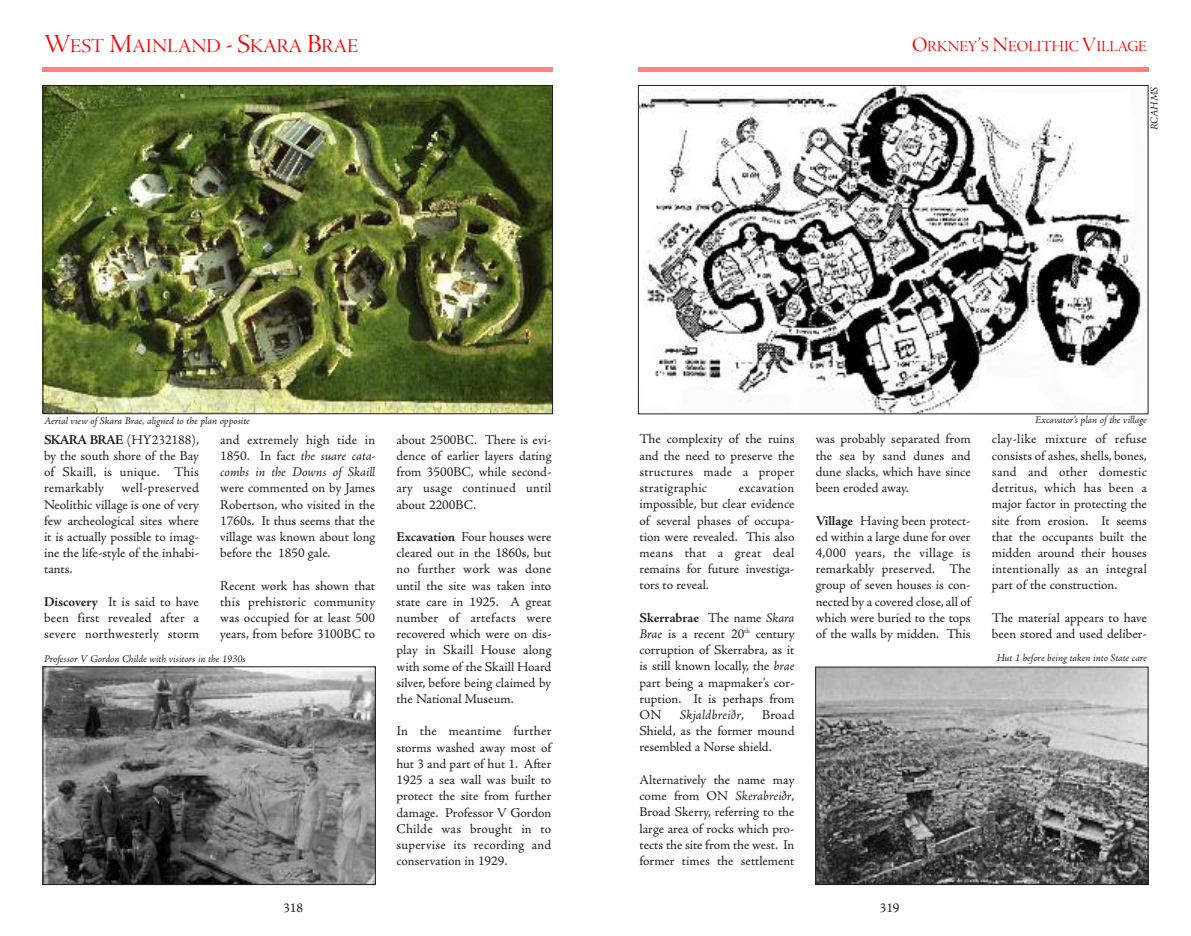
<style>
.page{position:relative;width:1191px;height:936px;background:#fff}
.page>*{position:absolute;margin:0;border:0;box-sizing:border-box;transform-origin:0 0}
.t1{font:20.25px "Adobe Jenson Pro Disp";letter-spacing:-.005em;color:#ff0001}
.t2{font:15.75px "Adobe Jenson Pro Disp";color:#ff0001}
.t3{font:13.5px/16.2px "Adobe Jenson Pro";color:#201e21;text-align:justify}
.t4{font:italic 13.5px/16.2px "Adobe Jenson Pro";color:#201e21;text-align:justify}
.t5{font:italic 10.5px "Adobe Jenson Pro";letter-spacing:-.005em;color:#201e21}
.s1{font-size:27px}
.s2{font-size:21px}
.s3{font-weight:700}
.s4{font-style:normal}
.s5{font-style:italic}
</style>
<div class="page">
<hr style="left:638px;top:68px;width:510px;height:4px;background:#ff8080">
<img style="left:817px;top:668px;width:329px;height:214px">
<div style="left:815px;top:666px;width:333px;height:218px;border:1px solid #201e21"></div>
<img style="left:640px;top:87px;width:506px;height:325px">
<hr style="left:43px;top:68px;width:510px;height:4px;background:#ff8080">
<img style="left:45px;top:87px;width:506px;height:325px">
<img style="left:45px;top:668px;width:329px;height:214px">
<div style="left:43px;top:666px;width:333px;height:218px;border:1px solid #201e21"></div>
<h1 class="t1" style="left:44px;top:39px;width:316px"><span class="s1">W</span>EST <span class="s1">M</span>AINLAND <span class="s1">- S</span>KARA <span class="s1">B</span>RAE</h1>
<p class="t2" style="left:912px;top:40px;width:236px"><span class="s2">O</span>RKNEY<span class="s2">’</span>S <span class="s2">N</span>EOLITHIC <span class="s2">V</span>ILLAGE</p>
<p class="t5" style="left:1150px;top:130px;width:45px;rotate:-90deg">RCAHMS</p>
<p class="t5" style="left:44px;top:416px;width:207px">Aerial view of Skara Brae, aligned to the plan opposite</p>
<p class="t5" style="left:1035px;top:416px;width:113px">Excavator’s plan of the village</p>
<p class="t3" style="left:44px;top:433px;width:156px"><span class="s3">SKARA BRAE</span> (HY232188), by the south shore of the Bay of Skaill, is unique. This remarkably</p>
<p class="t3" style="left:44px;top:481px;width:156px;text-indent:77px">well-preserved Neolithic village is one of very few archeological sites where it is actually possible to imag&shy;ine the life-style of the inhabi&shy;tants.</p>
<p class="t3" style="left:44px;top:595px;width:156px"><span class="s3">Discovery</span> It is said to have been first revealed after a severe northwesterly storm</p>
<p class="t4" style="left:220px;top:433px;width:156px"><span class="s4">and extremely high tide in 1850. In fact</span> the suare cata&shy;combs in the Downs of Skaill</p>
<p class="t3" style="left:220px;top:481px;width:156px">were commented on by James Robertson, who visited in the 1760s. It thus seems that the village was known about long before the 1850 gale.</p>
<p class="t3" style="left:220px;top:578px;width:156px">Recent work has shown that this prehistoric community was occupied for at least 500 years, from before 3100BC to</p>
<p class="t5" style="left:44px;top:654px;width:203px">Professor V Gordon Childe with visitors in the 1930s</p>
<p class="t3" style="left:396px;top:433px;width:156px">about 2500BC. There is evi&shy;dence of earlier layers dating from 3500BC, while second&shy;ary usage continued until about 2200BC.</p>
<p class="t3" style="left:396px;top:530px;width:156px"><span class="s3">Excavation</span> Four houses were cleared out in the 1860s, but no further work was done until the site was taken into state care in 1925. A great number of artefacts were recovered which were on dis&shy;play in Skaill House along with some of the Skaill Hoard silver, before being claimed by the National Museum.</p>
<p class="t3" style="left:396px;top:724px;width:156px">In the meantime further storms washed away most of hut 3 and part of hut 1. After 1925 a sea wall was built to protect the site from further damage. Professor V Gordon Childe was brought in to supervise its recording and conservation in 1929.</p>
<p class="t3" style="left:639px;top:432px;width:156px">The complexity of the ruins and the need to preserve the structures made a proper stratigraphic</p>
<p class="t3" style="left:639px;top:481px;width:156px;text-indent:99px">excavation impossible, but clear evidence of several phases of occupa&shy;tion were revealed. This also means that a great deal remains for future investiga&shy;tors to reveal.</p>
<p class="t3" style="left:639px;top:610px;width:156px"><span class="s3">Skerrabrae</span> The name <span class="s5">Skara Brae</span> is a recent 20<sup>th</sup> century corruption of Skerrabra, as it is still known locally, the <span class="s5">brae </span>part being a mapmaker’s cor&shy;ruption. It is perhaps from ON</p>
<p class="t3" style="left:639px;top:708px;width:156px;text-indent:123px">Broad Shield, as the former mound resembled a Norse shield.</p>
<p class="t3" style="left:639px;top:772px;width:156px">Alternatively the name may come from ON <span class="s5">Skerabreiðr</span>, Broad Skerry, referring to the large area of rocks which pro&shy;tects the site from the west. In former times the settlement</p>
<p class="t4" style="left:680px;top:708px;width:66px">Skjaldbreiðr<span class="s4">,</span></p>
<p class="t3" style="left:815px;top:432px;width:156px">was probably separated from the sea by sand dunes and dune slacks, which have since been eroded away.</p>
<p class="t3" style="left:815px;top:513px;width:156px"><span class="s3">Village</span> Having been protect&shy;ed within a large dune for over 4,000 years, the village is remarkably preserved. The group of seven houses is con&shy;nected by a covered close, all of which were buried to the tops of the walls by midden. This</p>
<p class="t3" style="left:992px;top:432px;width:156px">clay-like mixture of refuse consists of ashes, shells, bones, sand and other domestic detritus, which has been a major factor in protecting the site from erosion. It seems that the occupants built the midden around their houses intentionally as an integral part of the construction.</p>
<p class="t3" style="left:992px;top:610px;width:156px">The material appears to have been stored and used deliber-</p>
<p class="t5" style="left:996px;top:654px;width:152px">Hut 1 before being taken into State care</p>
<p class="t3" style="left:283px;top:900px;width:21px">318</p>
<p class="t3" style="left:879px;top:900px;width:21px">319</p>
</div>
